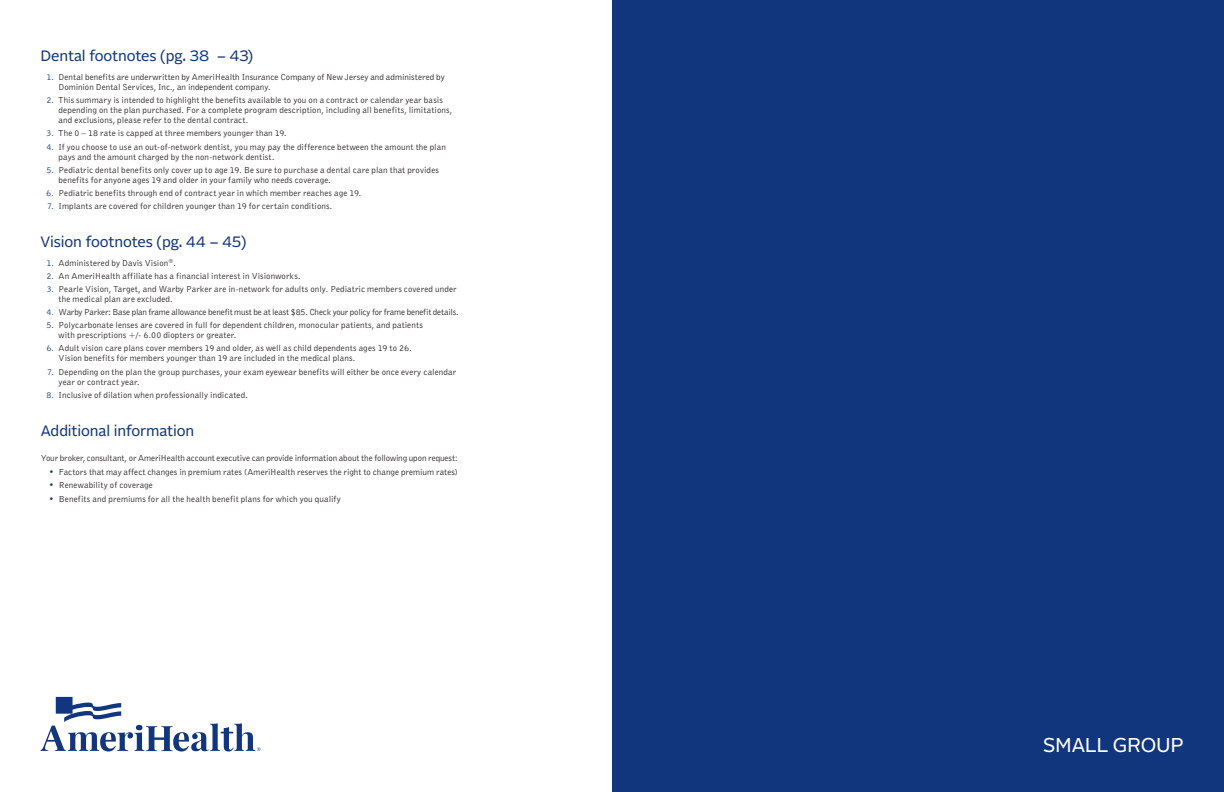
<style>
.page{position:relative;width:1224px;height:792px;background:#fff}
.page>*{position:absolute;margin:0;border:0;box-sizing:border-box;transform-origin:0 0}
.COVER_H2{font:20px "Alrightv 2 Normal LP";letter-spacing:-.01em;color:#fff}
.AHNJ-BODY_H2{font:15px "Alrightv 2 Normal LP";letter-spacing:-.005em;color:#11367e}
.AH_BODY_H2{font:15px "Alrightv 2 Normal LP";letter-spacing:-.01em;color:#11367e}
.AH_IMPORTANT_PLAN_INFO-NUMBERED{font:9px/10px "Bell Gothic";letter-spacing:.01em;color:#231f20}
.AH_IMPORTANT_PLAN_INFO-NUMBERED-2{font:9px "Bell Gothic";letter-spacing:-.01em;color:#231f20}
.AH_IMPORTANT_PLAN_INFO-NUMBERED-3{font:9px "Bell Gothic";letter-spacing:-.015em;color:#231f20}
.s1{color:#11367e}
</style>
<div class="page">
<svg style="left:41px;top:697px;width:220px;height:55px"></svg>
<div style="left:612px;top:0;width:612px;height:792px;background:#11367e"></div>
<p class="AHNJ-BODY_H2" style="left:40px;top:46px;width:214px">Dental footnotes (pg. 38 – 43)</p>
<p class="AH_IMPORTANT_PLAN_INFO-NUMBERED" style="left:58px;top:72px;width:388px;text-indent:-12px"><span class="s1">1.</span> Dental benefits are underwritten by AmeriHealth Insurance Company of New Jersey and administered by<br>Dominion Dental Services, Inc., an independent company.</p>
<p class="AH_IMPORTANT_PLAN_INFO-NUMBERED" style="left:58px;top:95px;width:395px;text-indent:-12px"><span class="s1">2.</span> This summary is intended to highlight the benefits available to you on a contract or calendar year basis depending on the plan purchased. For a complete program description, including all benefits, limitations, and exclusions, please refer to the dental contract.</p>
<p class="AH_IMPORTANT_PLAN_INFO-NUMBERED" style="left:47px;top:128px;width:242px"><span class="s1">3.</span> The 0 – 18 rate is capped at three members younger than 19.</p>
<p class="AH_IMPORTANT_PLAN_INFO-NUMBERED" style="left:58px;top:141px;width:389px;text-indent:-12px"><span class="s1">4.</span> If you choose to use an out-of-network dentist, you may pay the difference between the amount the plan pays and the amount charged by the non-network dentist.</p>
<p class="AH_IMPORTANT_PLAN_INFO-NUMBERED" style="left:58px;top:164px;width:382px;text-indent:-12px"><span class="s1">5.</span> Pediatric dental benefits only cover up to age 19. Be sure to purchase a dental care plan that provides benefits for anyone ages 19 and older in your family who needs coverage.</p>
<p class="AH_IMPORTANT_PLAN_INFO-NUMBERED" style="left:46px;top:187px;width:317px"><span class="s1">6.</span> Pediatric benefits through end of contract year in which member reaches age 19.</p>
<p class="AH_IMPORTANT_PLAN_INFO-NUMBERED" style="left:47px;top:201px;width:287px"><span class="s1">7.</span> Implants are covered for children younger than 19 for certain conditions.</p>
<p class="AHNJ-BODY_H2" style="left:41px;top:231px;width:207px">Vision footnotes (pg. 44 – 45)</p>
<p class="AH_IMPORTANT_PLAN_INFO-NUMBERED" style="left:47px;top:258px;width:131px"><span class="s1">1.</span> Administered by Davis Vision<sup>®</sup>.</p>
<p class="AH_IMPORTANT_PLAN_INFO-NUMBERED" style="left:46px;top:271px;width:256px"><span class="s1">2.</span> An AmeriHealth affiliate has a financial interest in Visionworks.</p>
<p class="AH_IMPORTANT_PLAN_INFO-NUMBERED" style="left:59px;top:284px;width:400px;text-indent:-12px"><span class="s1">3.</span> Pearle Vision, Target, and Warby Parker are in-network for adults only. Pediatric members covered under the medical plan are excluded.</p>
<p class="AH_IMPORTANT_PLAN_INFO-NUMBERED-3" style="left:47px;top:307px;width:414px"><span class="s1">4.</span> Warby Parker: Base plan frame allowance benefit must be at least $85. Check your policy for frame benefit details.</p>
<p class="AH_IMPORTANT_PLAN_INFO-NUMBERED" style="left:59px;top:320px;width:366px;text-indent:-12px"><span class="s1">5.</span> Polycarbonate lenses are covered in full for dependent children, monocular patients, and patients with prescriptions +/- 6.00 diopters or greater.</p>
<p class="AH_IMPORTANT_PLAN_INFO-NUMBERED" style="left:59px;top:343px;width:355px;text-indent:-12px"><span class="s1">6.</span> Adult vision care plans cover members 19 and older, as well as child dependents ages 19 to 26.<br>Vision benefits for members younger than 19 are included in the medical plans.</p>
<p class="AH_IMPORTANT_PLAN_INFO-NUMBERED" style="left:59px;top:366px;width:399px;text-indent:-11px"><span class="s1">7.</span> Depending on the plan the group purchases, your exam eyewear benefits will either be once every calendar year or contract year.</p>
<p class="AH_IMPORTANT_PLAN_INFO-NUMBERED" style="left:46px;top:389px;width:203px"><span class="s1">8.</span> Inclusive of dilation when professionally indicated.</p>
<p class="AH_BODY_H2" style="left:41px;top:421px;width:155px">Additional information</p>
<p class="AH_IMPORTANT_PLAN_INFO-NUMBERED-2" style="left:41px;top:452px;width:418px">Your broker, consultant, or AmeriHealth account executive can provide information about the following upon request:</p>
<p class="AH_IMPORTANT_PLAN_INFO-NUMBERED" style="left:49px;top:466px;width:410px"><span class="s1">•</span> Factors that may affect changes in premium rates (AmeriHealth reserves the right to change premium rates)</p>
<p class="AH_IMPORTANT_PLAN_INFO-NUMBERED" style="left:49px;top:480px;width:105px"><span class="s1">•</span> Renewability of coverage</p>
<p class="AH_IMPORTANT_PLAN_INFO-NUMBERED" style="left:49px;top:494px;width:293px"><span class="s1">•</span> Benefits and premiums for all the health benefit plans for which you qualify</p>
<p class="COVER_H2" style="left:1043px;top:730px;width:142px">SMALL GROUP</p>
</div>
